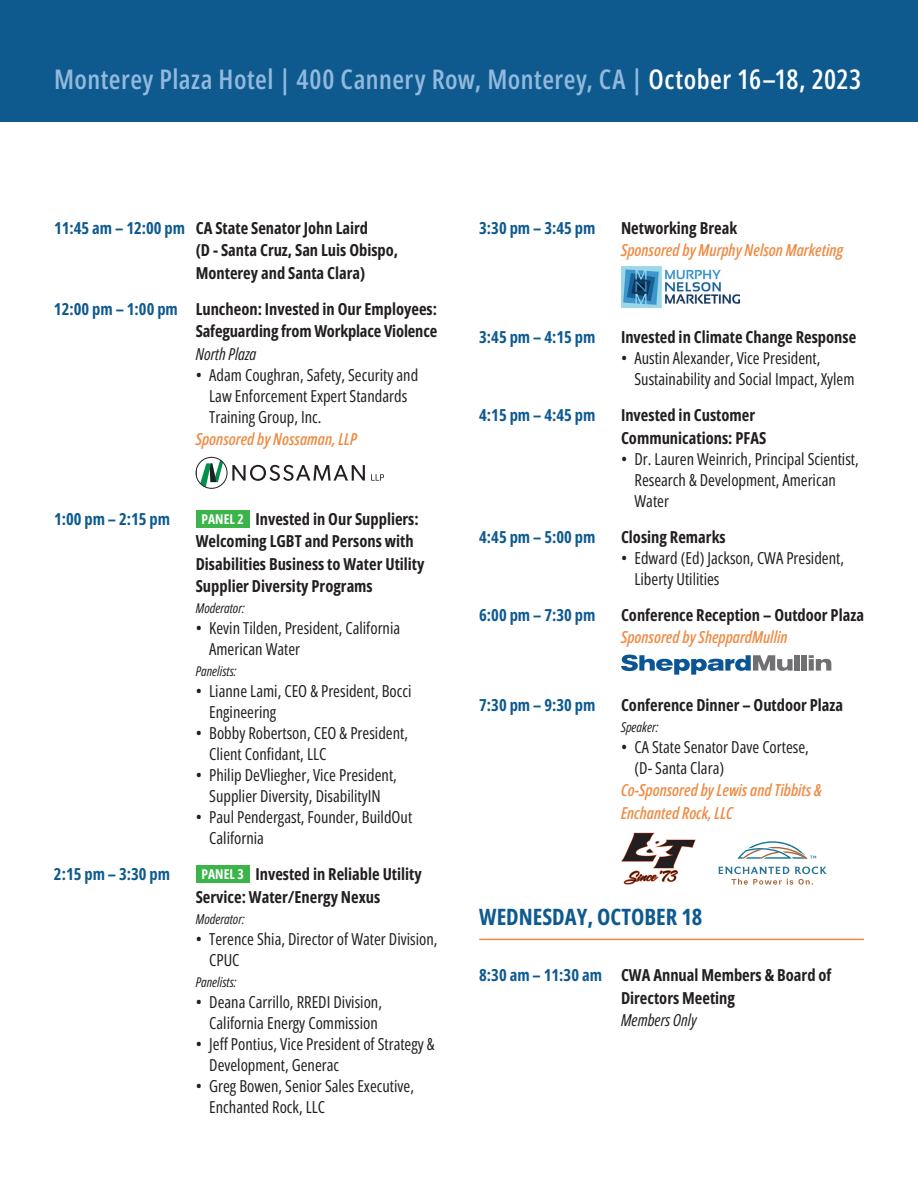
<style>
.page{position:relative;width:918px;height:1188px;background:#fff}
.page>*{position:absolute;margin:0;border:0;box-sizing:border-box;transform-origin:0 0}
.t1{font:600 27px "Open Sans Condensed";letter-spacing:.015em;color:#92b9dd}
.t2{font:700 22.5px "Open Sans Condensed";color:#0e5a8f}
.t3{font:16.5px/21px "Open Sans Condensed";color:#231f20}
.t4{font:700 16.5px/22.5px "Open Sans Condensed";color:#231f20}
.t5{font:italic 600 16.5px/22.5px "Open Sans Condensed";color:#ef8b44}
.t6{font:700 16.5px "Open Sans Condensed";color:#0e5a8f}
.t7{font:italic 16.5px "Open Sans Condensed";color:#231f20}
.t8{font:italic 13.5px "Open Sans Condensed";color:#231f20}
.s1{color:#fff}
.s2{color:#0e5a8f}
.s3{font-size:13.5px;color:#fff}
</style>
<div class="page">
<div style="left:0;top:0;width:918px;height:122px;background:#0e5a8f"></div>
<svg style="left:199px;top:457px;width:25px;height:31px"></svg>
<div style="left:196px;top:457px;width:31px;height:32px;border:1px solid #231f20;border-radius:50%"></div>
<svg style="left:232px;top:465px;width:133px;height:16px"></svg>
<svg style="left:371px;top:474px;width:13px;height:7px"></svg>
<div style="left:196px;top:510px;width:53px;height:18px;background:#3bb54a"></div>
<div style="left:196px;top:866px;width:53px;height:17px;background:#3bb54a"></div>
<hr style="left:479px;top:939px;width:385px;height:1px;background:#ef8b44">
<img style="left:621px;top:266px;width:118px;height:41px">
<svg style="left:621px;top:655px;width:172px;height:20px"></svg>
<div style="left:795px;top:655px;width:5px;height:16px;background:#707072"></div>
<div style="left:802px;top:655px;width:5px;height:16px;background:#707072"></div>
<svg style="left:809px;top:655px;width:22px;height:16px"></svg>
<svg style="left:621px;top:833px;width:75px;height:52px"></svg>
<svg style="left:738px;top:841px;width:78px;height:18px"></svg>
<svg style="left:718px;top:867px;width:109px;height:18px"></svg>
<h1 class="t1" style="left:54px;top:60px;width:809px">Monterey Plaza Hotel | 400 Cannery Row, Monterey, CA | <span class="s1">October 16–18, 2023</span></h1>
<p class="t4" style="left:196px;top:216px;width:204px;text-indent:-142px"><span class="s2">11:45 am – 12:00 pm</span> CA State Senator John Laird<br>(D - Santa Cruz, San Luis Obispo,<br>Monterey and Santa Clara)</p>
<p class="t4" style="left:54px;top:297px;width:385px;text-align:right"><span class="s2">12:00 pm – 1:00 pm</span> Luncheon: Invested in Our Employees:<br>Safeguarding from Workplace Violence</p>
<p class="t7" style="left:196px;top:342px;width:62px">North Plaza</p>
<p class="t3" style="left:209px;top:364px;width:211px;text-indent:-13px">• Adam Coughran, Safety, Security and<br>Law Enforcement Expert Standards<br>Training Group, Inc.</p>
<p class="t5" style="left:196px;top:428px;width:163px">Sponsored by Nossaman, LLP</p>
<p class="t6" style="left:54px;top:507px;width:118px">1:00 pm – 2:15 pm</p>
<p class="t4" style="left:196px;top:507px;width:230px;text-indent:6px"><span class="s3">PANEL 2</span> Invested in Our Suppliers:<br>Welcoming LGBT and Persons with Disabilities Business to Water Utility Supplier Diversity Programs</p>
<p class="t8" style="left:196px;top:599px;width:50px">Moderator:</p>
<p class="t3" style="left:209px;top:617px;width:193px;text-indent:-13px">• Kevin Tilden, President, California<br>American Water</p>
<p class="t8" style="left:196px;top:662px;width:42px">Panelists:</p>
<p class="t3" style="left:209px;top:680px;width:204px;text-indent:-13px">• Lianne Lami, CEO &amp; President, Bocci<br>Engineering</p>
<p class="t3" style="left:209px;top:722px;width:200px;text-indent:-13px">• Bobby Robertson, CEO &amp; President,<br>Client Confidant, LLC</p>
<p class="t3" style="left:196px;top:764px;width:203px;text-align:center">• Philip DeVliegher, Vice President,<br>Supplier Diversity, DisabilityIN</p>
<p class="t3" style="left:209px;top:806px;width:204px;text-indent:-13px">• Paul Pendergast, Founder, BuildOut<br>California</p>
<p class="t6" style="left:54px;top:862px;width:118px">2:15 pm – 3:30 pm</p>
<p class="t4" style="left:196px;top:863px;width:228px;text-indent:6px"><span class="s3">PANEL 3</span> Invested in Reliable Utility<br>Service: Water/Energy Nexus</p>
<p class="t8" style="left:196px;top:909px;width:50px">Moderator:</p>
<p class="t3" style="left:209px;top:928px;width:230px;text-indent:-13px">• Terence Shia, Director of Water Division,<br>CPUC</p>
<p class="t8" style="left:196px;top:972px;width:42px">Panelists:</p>
<p class="t3" style="left:196px;top:991px;width:188px;text-align:center">• Deana Carrillo, RREDI Division,<br>California Energy Commission</p>
<p class="t3" style="left:209px;top:1033px;width:227px;text-indent:-13px">• Jeff Pontius, Vice President of Strategy &amp;<br>Development, Generac</p>
<p class="t3" style="left:209px;top:1075px;width:206px;text-indent:-13px">• Greg Bowen, Senior Sales Executive,<br>Enchanted Rock, LLC</p>
<p class="t6" style="left:479px;top:216px;width:118px">3:30 pm – 3:45 pm</p>
<p class="t4" style="left:621px;top:216px;width:118px">Networking Break</p>
<p class="t5" style="left:621px;top:239px;width:224px">Sponsored by Murphy Nelson Marketing</p>
<p class="t6" style="left:479px;top:325px;width:118px">3:45 pm – 4:15 pm</p>
<p class="t4" style="left:621px;top:326px;width:237px">Invested in Climate Change Response</p>
<p class="t3" style="left:634px;top:347px;width:222px;text-indent:-13px">• Austin Alexander, Vice President,<br>Sustainability and Social Impact, Xylem</p>
<p class="t6" style="left:479px;top:403px;width:118px">4:15 pm – 4:45 pm</p>
<p class="t4" style="left:621px;top:404px;width:147px">Invested in Customer<br>Communications: PFAS</p>
<p class="t3" style="left:634px;top:448px;width:226px;text-indent:-13px">• Dr. Lauren Weinrich, Principal Scientist,<br>Research &amp; Development, American<br>Water</p>
<p class="t6" style="left:479px;top:525px;width:118px">4:45 pm – 5:00 pm</p>
<p class="t4" style="left:621px;top:525px;width:106px">Closing Remarks</p>
<p class="t3" style="left:634px;top:547px;width:211px;text-indent:-13px">• Edward (Ed) Jackson, CWA President,<br>Liberty Utilities</p>
<p class="t6" style="left:479px;top:603px;width:118px">6:00 pm – 7:30 pm</p>
<p class="t4" style="left:621px;top:603px;width:244px">Conference Reception – Outdoor Plaza</p>
<p class="t5" style="left:621px;top:626px;width:168px">Sponsored by SheppardMullin</p>
<p class="t6" style="left:479px;top:693px;width:118px">7:30 pm – 9:30 pm</p>
<p class="t4" style="left:621px;top:693px;width:224px">Conference Dinner – Outdoor Plaza</p>
<p class="t8" style="left:621px;top:717px;width:39px">Speaker:</p>
<p class="t3" style="left:634px;top:736px;width:176px;text-indent:-13px">• CA State Senator Dave Cortese, (D- Santa Clara)</p>
<p class="t5" style="left:621px;top:779px;width:202px">Co-Sponsored by Lewis and Tibbits &amp;<br>Enchanted Rock, LLC</p>
<h2 class="t2" style="left:479px;top:901px;width:225px">WEDNESDAY, OCTOBER 18</h2>
<p class="t4" style="left:621px;top:964px;width:212px;text-indent:-142px"><span class="s2">8:30 am – 11:30 am</span> CWA Annual Members &amp; Board of<br>Directors Meeting</p>
<p class="t7" style="left:621px;top:1009px;width:77px">Members Only</p>
</div>
